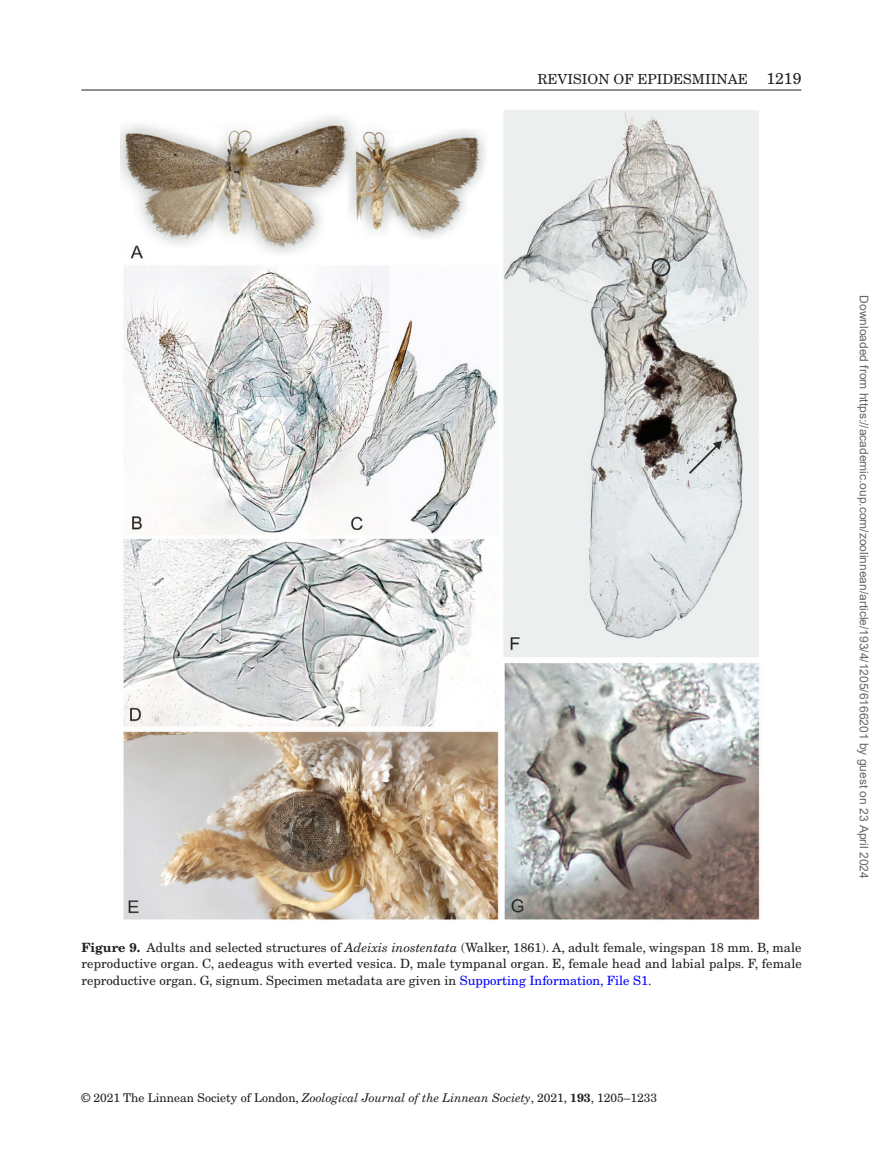
<style>
.page{position:relative;width:893px;height:1174px;background:#fff}
.page>*{position:absolute;margin:0;border:0;box-sizing:border-box;transform-origin:0 0}
.t1{font:13.8px "New Century Schlbk";color:#231f20}
.t2{font:12.75px/16.5px "New Century Schlbk";color:#231f20;text-align:justify}
.t3{font:12px "Arial";color:#666}
.t4{font:12px "New Century Schlbk";color:#231f20}
.s1{font-size:15.75px}
.s2{font-weight:700}
.s3{font-style:italic}
.s4{color:#00f}
</style>
<div class="page">
<hr style="left:81px;top:90px;width:720px;height:1px;background:#231f20">
<img style="left:121px;top:110px;width:639px;height:810px">
<p class="t1" style="left:537px;top:70px;width:265px">REVISION OF EPIDESMIINAE <span class="s1">1219</span></p>
<p class="t2" style="left:81px;top:939px;width:722px"><span class="s2">Figure 9.</span> Adults and selected structures of <span class="s3">Adeixis inostentata</span> (Walker, 1861). A, adult female, wingspan 18 mm. B, male reproductive organ. C, aedeagus with everted vesica. D, male tympanal organ. E, female head and labial palps. F, female reproductive organ. G, signum. Specimen metadata are given in <span class="s4">Supporting Information, File S1</span>.</p>
<p class="t4" style="left:81px;top:1090px;width:577px">© 2021 The Linnean Society of London, <span class="s3">Zoological Journal of the Linnean Society</span>, 2021, <span class="s2">193</span>, 1205–1233</p>
<p class="t3" style="left:868px;top:295px;width:585px;rotate:90deg">Downloaded from https://academic.oup.com/zoolinnean/article/193/4/1205/6166201 by guest on 23 April 2024</p>
</div>
